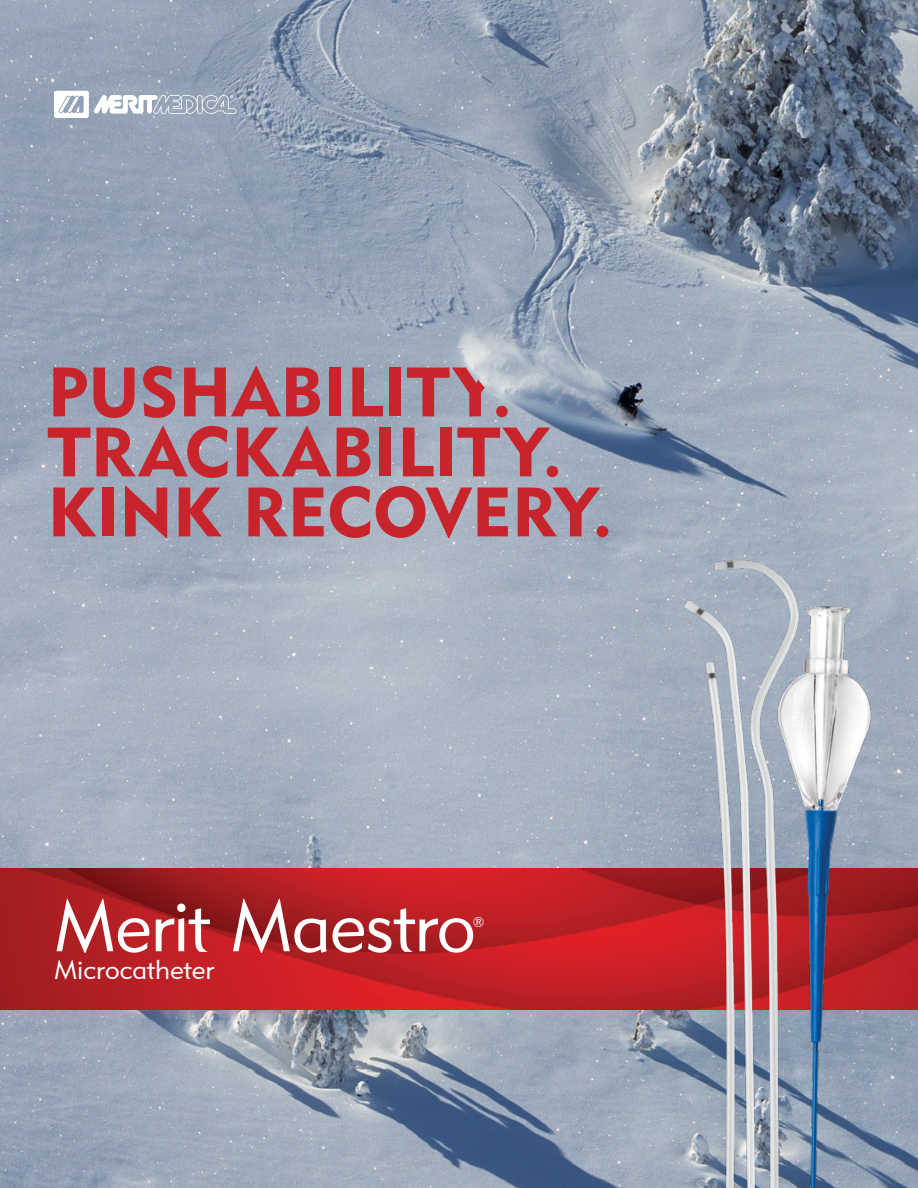
<style>
.page{position:relative;width:918px;height:1188px;background:#fff}
.page>*{position:absolute;margin:0;border:0;box-sizing:border-box;transform-origin:0 0}
.t1{font:72px "Geometric 415 BT Lite A";letter-spacing:-.01em;color:#fff}
.t2{font:69px/60px "Geometric 415 BT Black A";letter-spacing:.01em;color:#c8242b}
.t3{font:27px "Geometric 415 BT Lite A";color:#fff}
.t4{font:13.95px "Geometric 415 BT Lite A";color:#fff}
</style>
<div class="page">
<img style="left:0;top:0;width:918px;height:1188px">
<svg style="left:54px;top:91px;width:182px;height:27px"></svg>
<img style="left:0;top:869px;width:918px;height:140px">
<img style="left:674px;top:541px;width:211px;height:647px">
<p class="t2" style="left:48px;top:361px;width:566px">PUSHABILITY.<br>TRACKABILITY.<br>KINK RECOVERY.</p>
<p class="t1" style="left:54px;top:882px;width:423px">Merit Maestro</p>
<p class="t4" style="left:473px;top:913px;width:13px">®</p>
<p class="t3" style="left:54px;top:953px;width:162px">Microcatheter</p>
</div>
